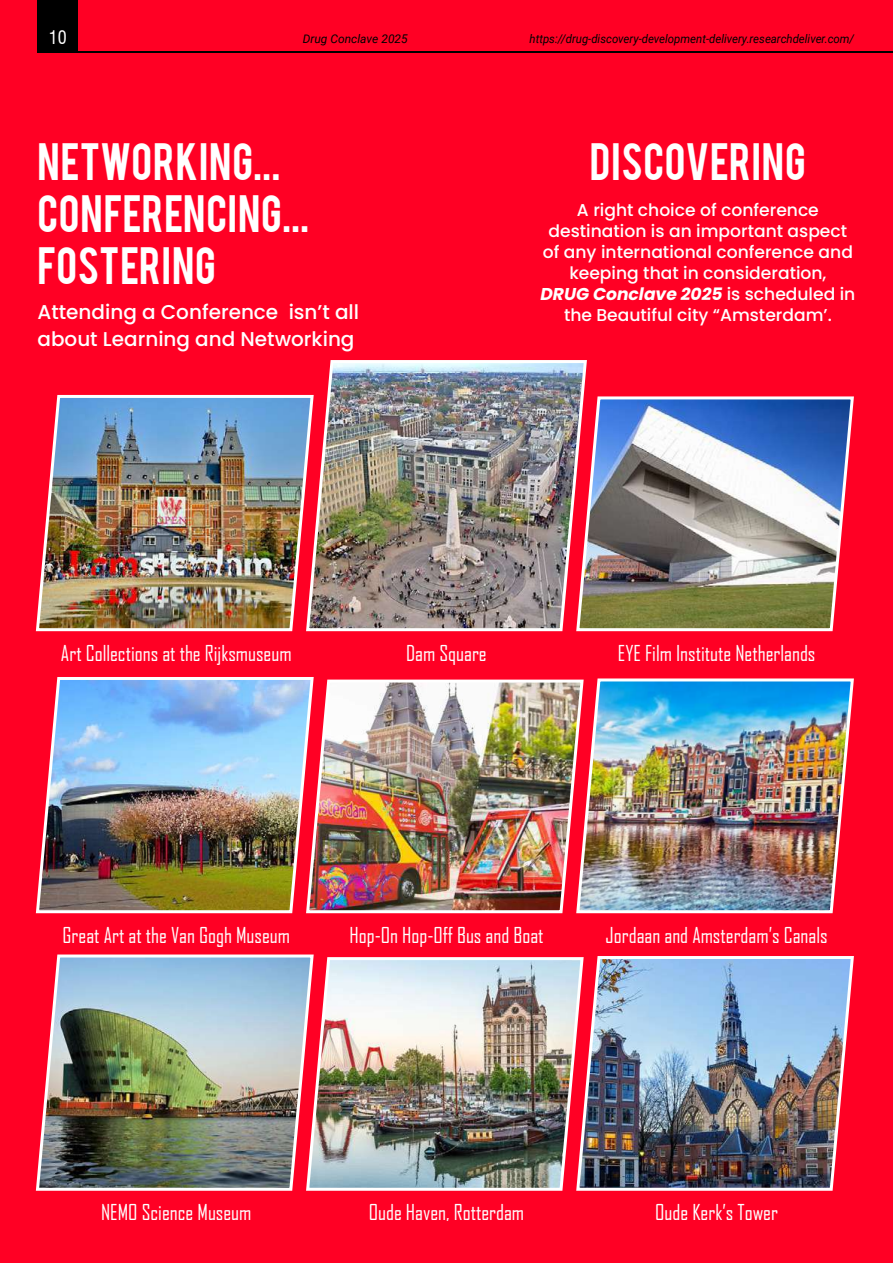
<style>
.page{position:relative;width:893px;height:1263px;background:#ff0024}
.page>*{position:absolute;margin:0;border:0;box-sizing:border-box;transform-origin:0 0}
.t1{font:41.25px/52.3px "Bebas";letter-spacing:.02em;color:#fff}
.t2{font:21px "Agency FB";color:#fff}
.t3{font:500 19.95px "Poppins";color:#fff}
.t4{font:condensed 18px "Swiss 721 BT";color:#fff}
.t5{font:500 17.1px/21px "Poppins";color:#fff;text-align:center}
.t6{font:italic 12px "Roboto";color:#000;scale:.95 1}
.t7{font:italic 12px "Roboto";color:#000}
.s1{font-weight:700;font-style:italic}
</style>
<div class="page">
<hr style="left:70px;top:51px;width:823px;height:1px;background:#000">
<div style="left:37px;top:0;width:40px;height:52px;background:#000"></div>
<img style="left:35px;top:394px;width:269px;height:238px">
<img style="left:304px;top:360px;width:283px;height:272px">
<img style="left:575px;top:395px;width:279px;height:237px">
<img style="left:35px;top:677px;width:279px;height:237px">
<img style="left:304px;top:678px;width:271px;height:236px">
<img style="left:575px;top:678px;width:279px;height:236px">
<img style="left:35px;top:954px;width:279px;height:237px">
<img style="left:304px;top:955px;width:271px;height:236px">
<img style="left:575px;top:956px;width:279px;height:235px">
<p class="t4" style="left:49px;top:26px;width:19px">10</p>
<p class="t7" style="left:303px;top:30px;width:107px">Drug Conclave 2025</p>
<p class="t6" style="left:529px;top:30px;width:343px">https://drug-discovery-development-delivery.researchdeliver.com/</p>
<h1 class="t1" style="left:37px;top:132px;width:244px">NETWORKING...</h1>
<h1 class="t1" style="left:590px;top:132px;width:217px">DISCOVERING</h1>
<h1 class="t1" style="left:37px;top:185px;width:273px">CONFERENCING...<br>FOSTERING</h1>
<p class="t5" style="left:540px;top:200px;width:317px">A right choice of conference destination is an important aspect of any international conference and keeping that in consideration,<br><span class="s1">DRUG Conclave 2025</span> is scheduled in</p>
<p class="t3" style="left:38px;top:300px;width:323px">Attending a Conference isn’t all</p>
<p class="t5" style="left:564px;top:305px;width:269px">the Beautiful city “Amsterdam’.</p>
<p class="t3" style="left:38px;top:327px;width:318px">about Learning and Networking</p>
<p class="t2" style="left:61px;top:640px;width:232px">Art Collections at the Rijksmuseum</p>
<p class="t2" style="left:406px;top:640px;width:82px">Dam Square</p>
<p class="t2" style="left:618px;top:640px;width:199px">EYE Film Institute Netherlands</p>
<p class="t2" style="left:63px;top:922px;width:229px">Great Art at the Van Gogh Museum</p>
<p class="t2" style="left:349px;top:922px;width:196px">Hop-On Hop-Off Bus and Boat</p>
<p class="t2" style="left:606px;top:922px;width:224px">Jordaan and Amsterdam’s Canals</p>
<p class="t2" style="left:101px;top:1199px;width:152px">NEMO Science Museum</p>
<p class="t2" style="left:369px;top:1199px;width:157px">Oude Haven, Rotterdam</p>
<p class="t2" style="left:655px;top:1199px;width:124px">Oude Kerk’s Tower</p>
</div>
